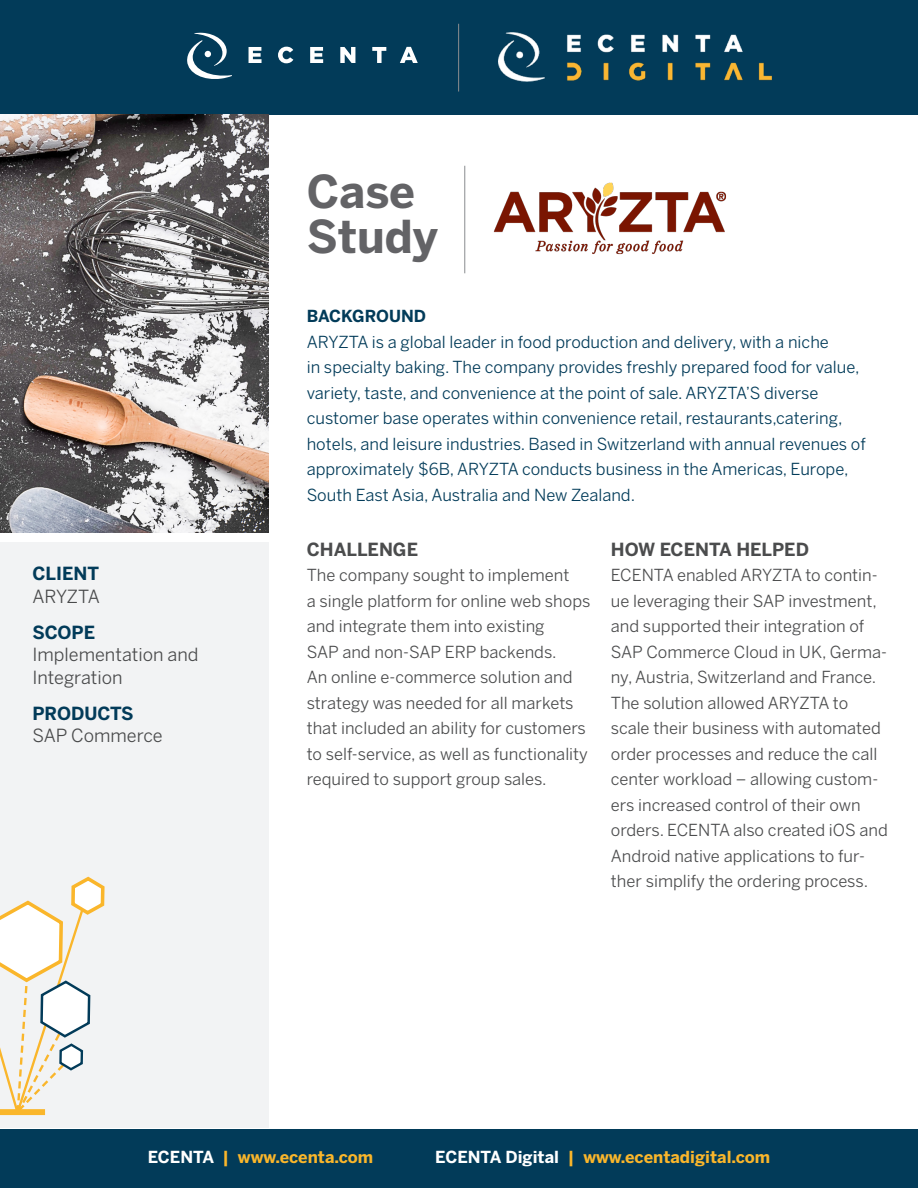
<style>
.page{position:relative;width:918px;height:1188px;background:#fff}
.page>*{position:absolute;margin:0;border:0;box-sizing:border-box;transform-origin:0 0}
.t1{font:700 45px/45px "Benton Sans";color:#636366}
.t2{font:18px/22.5px "Benton Sans";color:#494a4b}
.t3{font:700 18px "Benton Sans";color:#4b4c4d}
.t4{font:700 18px/22.5px "Benton Sans";color:#023b59}
.t5{font:16.5px/25.5px "Benton Sans";color:#4b4c4d}
.t6{font:16.5px/25.5px "Benton Sans";color:#023b59}
.t7{font:700 16.5px "Benton Sans";color:#fab62b}
.t8{font:700 16.5px "Benton Sans";color:#023b59}
.s1{font-weight:400;color:#494a4b}
.s2{font-weight:700;color:#023b59}
.s3{color:#fff}
</style>
<div class="page">
<div style="left:0;top:0;width:918px;height:114px;background:#023b59"></div>
<div style="left:0;top:1129px;width:918px;height:59px;background:#023b59"></div>
<img style="left:498px;top:33px;width:274px;height:48px">
<svg style="left:187px;top:33px;width:45px;height:46px"></svg>
<svg style="left:249px;top:47px;width:13px;height:16px"></svg>
<svg style="left:278px;top:47px;width:15px;height:16px"></svg>
<svg style="left:310px;top:47px;width:13px;height:16px"></svg>
<svg style="left:340px;top:47px;width:15px;height:16px"></svg>
<svg style="left:372px;top:47px;width:14px;height:16px"></svg>
<svg style="left:400px;top:47px;width:18px;height:16px"></svg>
<hr style="left:458px;top:24px;width:1px;height:68px;background:#8a8c8f">
<hr style="left:464px;top:166px;width:1px;height:107px;background:#8a8c8f">
<div style="left:0;top:542px;width:269px;height:586px;background:#f2f3f4"></div>
<svg style="left:0;top:876px;width:105px;height:240px"></svg>
<img style="left:493px;top:182px;width:233px;height:73px">
<img style="left:0;top:114px;width:269px;height:419px">
<p class="t1" style="left:307px;top:168px;width:133px">Case<br>Study</p>
<p class="t4" style="left:32px;top:562px;width:69px">CLIENT<br><span class="s1">ARYZTA</span></p>
<p class="t2" style="left:32px;top:621px;width:168px"><span class="s2">SCOPE<br></span>Implementation and</p>
<p class="t2" style="left:32px;top:666px;width:92px">Integration</p>
<p class="t2" style="left:32px;top:702px;width:132px"><span class="s2">PRODUCTS<br></span>SAP Commerce</p>
<p class="t8" style="left:307px;top:307px;width:121px">BACKGROUND</p>
<p class="t6" style="left:307px;top:329px;width:524px">ARYZTA is a global leader in food production and delivery, with a niche</p>
<p class="t6" style="left:307px;top:354px;width:561px">in specialty baking. The company provides freshly prepared food for value, variety, taste, and convenience at the point of sale. ARYZTA’S diverse customer base operates within convenience retail, restaurants,catering, hotels, and leisure industries. Based in Switzerland with annual revenues of approximately $6B, ARYZTA conducts business in the Americas, Europe, South East Asia, Australia and New Zealand.</p>
<p class="t3" style="left:307px;top:539px;width:113px">CHALLENGE</p>
<p class="t5" style="left:307px;top:562px;width:285px">The company sought to implement<br>a single platform for online web shops and integrate them into existing<br>SAP and non-SAP ERP backends.<br>An online e-commerce solution and strategy was needed for all markets that included an ability for customers to self-service, as well as functionality required to support group sales.</p>
<p class="t3" style="left:611px;top:539px;width:200px">HOW ECENTA HELPED</p>
<p class="t5" style="left:611px;top:562px;width:279px">ECENTA enabled ARYZTA to contin&shy;ue leveraging their SAP investment, and supported their integration of SAP Commerce Cloud in UK, Germa&shy;ny, Austria, Switzerland and France.<br>The solution allowed ARYZTA to scale their business with automated order processes and reduce the call center workload – allowing custom&shy;ers increased control of their own orders. ECENTA also created iOS and Android native applications to fur&shy;ther simplify the ordering process.</p>
<p class="t7" style="left:148px;top:1147px;width:227px"><span class="s3">ECENTA</span> | www.ecenta.com</p>
<p class="t7" style="left:435px;top:1147px;width:336px"><span class="s3">ECENTA Digital</span> | www.ecentadigital.com</p>
</div>
